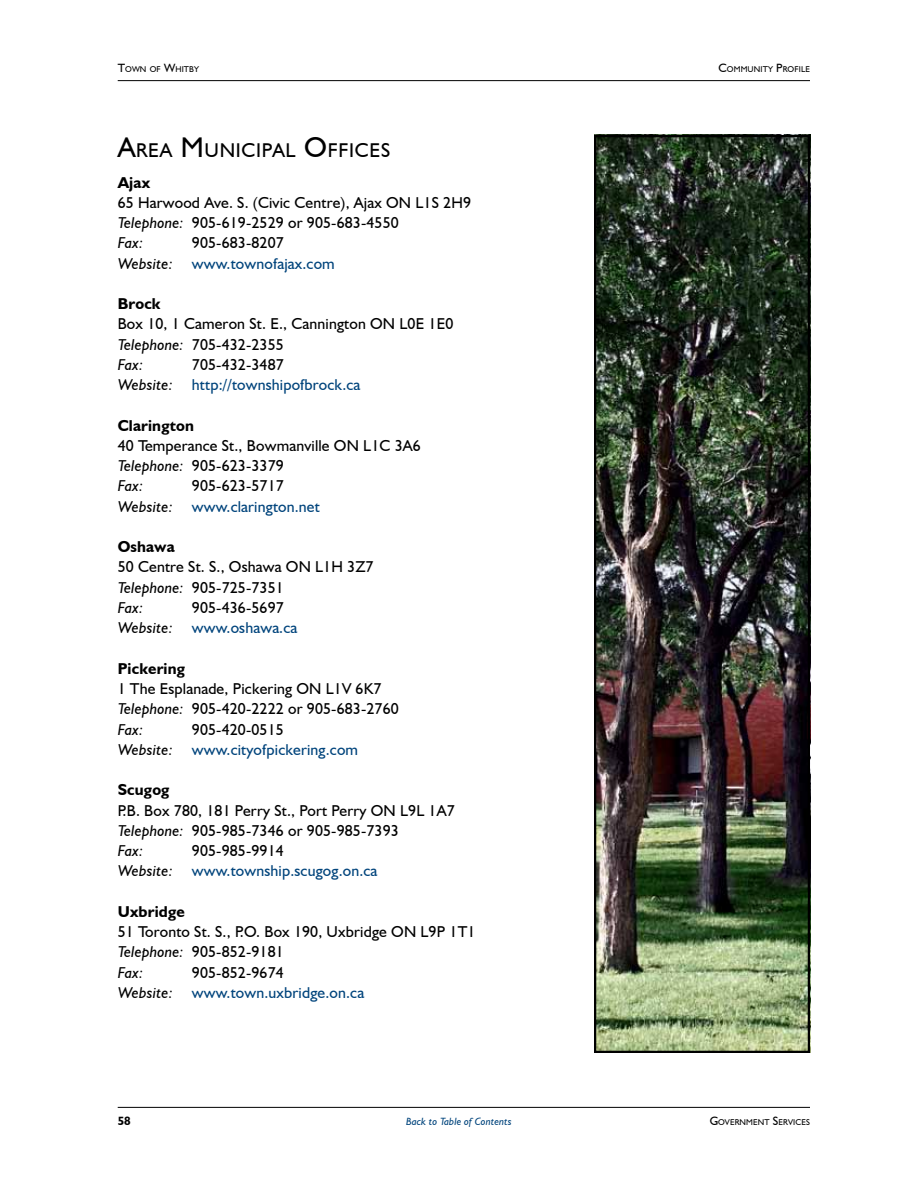
<style>
.page{position:relative;width:918px;height:1188px;background:#fff}
.page>*{position:absolute;margin:0;border:0;box-sizing:border-box;transform-origin:0 0}
.t1{font:19.95px "Humanist 521 BT";letter-spacing:.035em;color:#000}
.t2{font:15.75px/20.2px "Humanist 521 BT";letter-spacing:.01em;color:#000}
.t3{font:15.75px/20.2px "Humanist 521 BT";letter-spacing:.01em;color:#00447c}
.t4{font:700 15.75px "Humanist 521 BT";letter-spacing:.01em;color:#000}
.t5{font:700 12px "Humanist 521 BT";color:#000}
.t6{font:italic 10.5px "Humanist 521 BT";letter-spacing:.01em;color:#00447c}
.t7{font:8.4px "Humanist 521 BT";letter-spacing:.015em;color:#000}
.s1{font-size:12px}
.s2{font-size:28.5px}
.s3{font-style:italic}
.s4{color:#000}
.s5{font-style:italic;color:#000}
</style>
<div class="page">
<hr style="left:118px;top:80px;width:692px;height:1px;background:#000">
<hr style="left:118px;top:1107px;width:692px;height:1px;background:#000">
<img style="left:597px;top:138px;width:210px;height:912px">
<div style="left:594px;top:135px;width:216px;height:918px;border:2px solid #000"></div>
<p class="t7" style="left:118px;top:64px;width:83px"><span class="s1">T</span>OWN OF <span class="s1">W</span>HITBY</p>
<p class="t1" style="left:118px;top:138px;width:273px"><span class="s2">A</span>REA <span class="s2">M</span> UNICIPAL <span class="s2">O</span>FFICES</p>
<p class="t4" style="left:118px;top:173px;width:34px">Ajax</p>
<p class="t2" style="left:118px;top:192px;width:355px">65 Harwood Ave. S. (Civic Centre), Ajax ON L1S 2H9<br><span class="s3">Telephone:</span> 905-619-2529 or 905-683-4550<br><span class="s3">Fax:</span></p>
<p class="t3" style="left:118px;top:233px;width:219px;text-indent:74px"><span class="s4">905-683-8207<br></span><span class="s5">Website:</span> www.townofajax.com</p>
<p class="t4" style="left:118px;top:294px;width:44px">Brock</p>
<p class="t2" style="left:118px;top:314px;width:337px">Box 10, 1 Cameron St. E., Cannington ON L0E 1E0<br><span class="s3">Telephone:</span> 705-432-2355<br><span class="s3">Fax:</span></p>
<p class="t3" style="left:118px;top:354px;width:244px;text-align:center"><span class="s4">705-432-3487<br></span><span class="s5">Website:</span> http://townshipofbrock.ca</p>
<p class="t4" style="left:118px;top:416px;width:78px">Clarington</p>
<p class="t2" style="left:118px;top:435px;width:304px">40 Temperance St., Bowmanville ON L1C 3A6<br><span class="s3">Telephone:</span> 905-623-3379<br><span class="s3">Fax:</span></p>
<p class="t3" style="left:118px;top:476px;width:204px;text-indent:74px"><span class="s4">905-623-5717<br></span><span class="s5">Website:</span> www.clarington.net</p>
<p class="t4" style="left:118px;top:537px;width:59px">Oshawa</p>
<p class="t2" style="left:118px;top:557px;width:257px">50 Centre St. S., Oshawa ON L1H 3Z7<br><span class="s3">Telephone:</span> 905-725-7351<br><span class="s3">Fax:</span></p>
<p class="t3" style="left:118px;top:597px;width:181px;text-indent:74px"><span class="s4">905-436-5697<br></span><span class="s5">Website:</span> www.oshawa.ca</p>
<p class="t4" style="left:118px;top:659px;width:69px">Pickering</p>
<p class="t2" style="left:118px;top:678px;width:283px">1 The Esplanade, Pickering ON L1V 6K7<br><span class="s3">Telephone:</span> 905-420-2222 or 905-683-2760<br><span class="s3">Fax:</span></p>
<p class="t3" style="left:118px;top:719px;width:242px;text-align:center"><span class="s4">905-420-0515<br></span><span class="s5">Website:</span> www.cityofpickering.com</p>
<p class="t4" style="left:118px;top:780px;width:53px">Scugog</p>
<p class="t2" style="left:118px;top:800px;width:338px">P.B. Box 780, 181 Perry St., Port Perry ON L9L 1A7<br><span class="s3">Telephone:</span> 905-985-7346 or 905-985-7393<br><span class="s3">Fax:</span></p>
<p class="t3" style="left:118px;top:840px;width:261px;text-indent:74px"><span class="s4">905-985-9914<br></span><span class="s5">Website:</span> www.township.scugog.on.ca</p>
<p class="t4" style="left:118px;top:902px;width:69px">Uxbridge</p>
<p class="t2" style="left:118px;top:921px;width:359px">51 Toronto St. S., P.O. Box 190, Uxbridge ON L9P 1T1<br><span class="s3">Telephone:</span> 905-852-9181<br><span class="s3">Fax:</span></p>
<p class="t3" style="left:118px;top:962px;width:248px;text-align:center"><span class="s4">905-852-9674<br></span><span class="s5">Website:</span> www.town.uxbridge.on.ca</p>
<p class="t7" style="left:719px;top:64px;width:93px"><span class="s1">C</span>OMMUNITY <span class="s1">P</span>ROFILE</p>
<p class="t5" style="left:118px;top:1114px;width:15px">58</p>
<p class="t6" style="left:406px;top:1115px;width:107px">Back to Table of Contents</p>
<p class="t7" style="left:710px;top:1117px;width:101px"><span class="s1">G</span>OVERNMENT <span class="s1">S</span>ERVICES</p>
</div>
